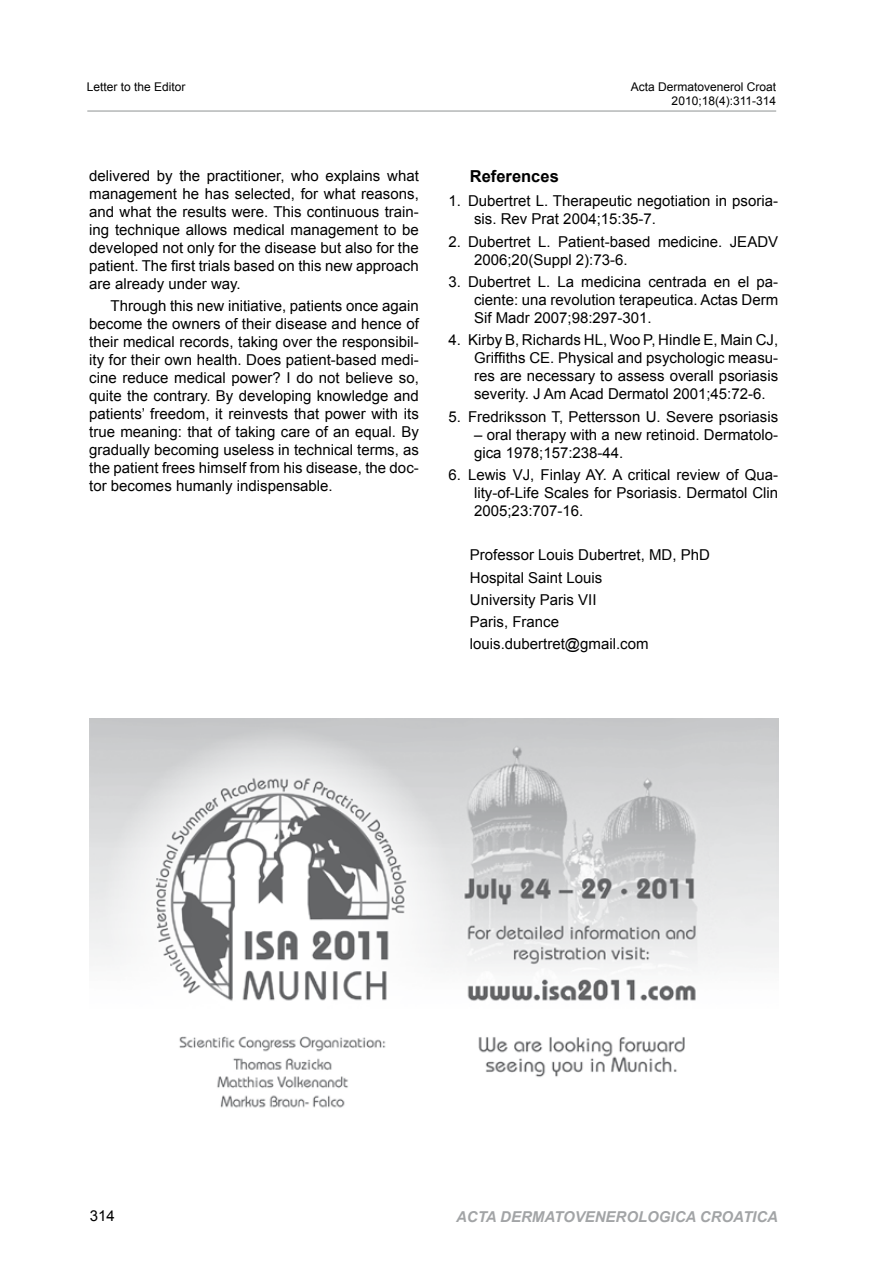
<style>
.page{position:relative;width:893px;height:1263px;background:#fff}
.page>*{position:absolute;margin:0;border:0;box-sizing:border-box;transform-origin:0 0}
.t1{font:700 16.5px "Arial";color:#000}
.t2{font:15px/18px "Arial";color:#000;text-align:justify}
.t3{font:italic 700 15px "Arial";color:#a2a4a6}
.t4{font:12px/14.4px "Arial";color:#000;text-align:right}
</style>
<div class="page">
<hr style="left:87px;top:110px;width:689px;height:2px;background:#b4b6b7">
<img style="left:89px;top:719px;width:689px;height:389px">
<p class="t4" style="left:87px;top:79px;width:100px">Letter to the Editor</p>
<p class="t4" style="left:631px;top:79px;width:147px">Acta Dermatovenerol Croat<br>2010;18(4):311-314</p>
<p class="t2" style="left:89px;top:167px;width:331px">delivered by the practitioner, who explains what management he has selected, for what reasons, and what the results were. This continuous train&shy;ing technique allows medical management to be developed not only for the disease but also for the patient. The first trials based on this new approach are already under way.</p>
<p class="t2" style="left:89px;top:297px;width:331px;text-indent:21px">Through this new initiative, patients once again become the owners of their disease and hence of their medical records, taking over the responsibil&shy;ity for their own health. Does patient-based medi&shy;cine reduce medical power? I do not believe so, quite the contrary. By developing knowledge and patients’ freedom, it reinvests that power with its true meaning: that of taking care of an equal. By gradually becoming useless in technical terms, as the patient frees himself from his disease, the doc&shy;tor becomes humanly indispensable.</p>
<p class="t1" style="left:470px;top:165px;width:90px">References</p>
<p class="t2" style="left:474px;top:192px;width:306px;text-indent:-25px">1. Dubertret L. Therapeutic negotiation in psoria&shy;sis. Rev Prat 2004;15:35-7.</p>
<p class="t2" style="left:474px;top:233px;width:306px;text-indent:-26px">2. Dubertret L. Patient-based medicine. JEADV<br>2006;20(Suppl 2):73-6.</p>
<p class="t2" style="left:474px;top:273px;width:306px;text-indent:-26px">3. Dubertret L. La medicina centrada en el pa&shy;ciente: una revolution terapeutica. Actas Derm Sif Madr 2007;98:297-301.</p>
<p class="t2" style="left:474px;top:331px;width:306px;text-indent:-26px">4. Kirby B, Richards HL, Woo P, Hindle E, Main CJ, Griffiths CE. Physical and psychologic measu&shy;res are necessary to assess overall psoriasis severity. J Am Acad Dermatol 2001;45:72-6.</p>
<p class="t2" style="left:449px;top:407px;width:331px">5. Fredriksson T, Pettersson U. Severe psoriasis</p>
<p class="t2" style="left:474px;top:425px;width:306px">– oral therapy with a new retinoid. Dermatolo&shy;gica 1978;157:238-44.</p>
<p class="t2" style="left:474px;top:466px;width:306px;text-indent:-26px">6. Lewis VJ, Finlay AY. A critical review of Qua&shy;lity-of-Life Scales for Psoriasis. Dermatol Clin 2005;23:707-16.</p>
<p class="t2" style="left:470px;top:544px;width:242px;line-height:22.2px;text-align:left">Professor Louis Dubertret, MD, PhD<br>Hospital Saint Louis<br>University Paris VII<br>Paris, France louis.dubertret@gmail.com</p>
<p class="t2" style="left:90px;top:1207px;width:27px">314</p>
<p class="t3" style="left:456px;top:1207px;width:323px">ACTA DERMATOVENEROLOGICA CROATICA</p>
</div>
